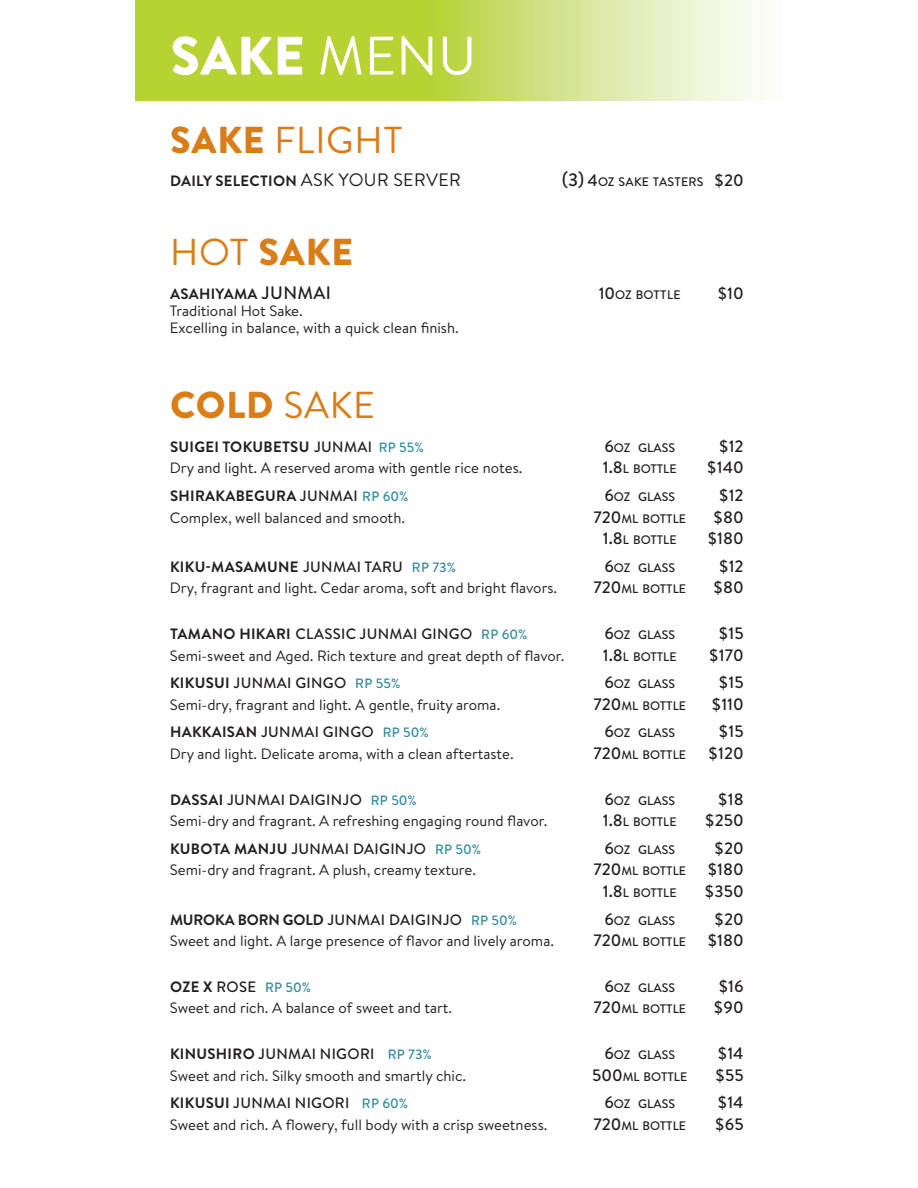
<style>
.page{position:relative;width:918px;height:1188px;background:#fff}
.page>*{position:absolute;margin:0;border:0;box-sizing:border-box;transform-origin:0 0}
.t1{font:900 54px "Brandon Text";color:#fff}
.t2{font:900 37.5px "Brandon Text";letter-spacing:.02em;color:#d97d19}
.t3{font:37.5px "Brandon Text";letter-spacing:.02em;color:#d97d19}
.t4{font:500 16.5px "Brandon Text";color:#231f20}
.t5{font:15px "Brandon Text";color:#231f20}
.t6{font:500 15px "Brandon Text";letter-spacing:.02em;color:#231f20}
.t7{font:700 15px "Brandon Text";letter-spacing:.02em;color:#231f20}
.t8{font:700 15px "Brandon Text";letter-spacing:-.01em;color:#231f20}
.t9{font:500 13.5px "Brandon Text";color:#338b9c}
.t10{font:500 12.3px "Brandon Text";color:#231f20}
.t11{font:500 12.3px "Brandon Text";letter-spacing:.02em;color:#231f20}
.s1{font-weight:400}
.s2{font-weight:900}
.s3{font-weight:400;font-size:18px}
.s4{font-size:18px}
.s5{font-size:16.5px}
.s6{font-weight:500;font-size:18px}
.s7{font-weight:500}
.s8{font-weight:500;font-size:13.5px;color:#338b9c}
.s9{font-weight:700}
.s10{font-size:13.5px;color:#338b9c}
.s11{font-weight:700;font-size:15px;color:#231f20}
.s12{font-size:15px;color:#231f20}
</style>
<div class="page">
<svg style="left:135px;top:0;width:628px;height:101px;background:#c9dd6c"></svg>
<p class="t1" style="left:170px;top:24px;width:307px">SAKE <span class="s1">MENU</span></p>
<p class="t3" style="left:170px;top:126px;width:234px"><span class="s2">SAKE</span> FLIGHT</p>
<p class="t7" style="left:170px;top:172px;width:292px">DAILY SELECTION <span class="s3">ASK YOUR SERVER</span></p>
<p class="t11" style="left:562px;top:175px;width:183px"><span class="s4">(3)</span> <span class="s5">4</span>OZ SAKE TASTERS <span class="s5">$20</span></p>
<p class="t2" style="left:170px;top:231px;width:184px"><span class="s1">HOT</span> SAKE</p>
<p class="t7" style="left:170px;top:285px;width:163px">ASAHIYAMA <span class="s6">JUNMAI</span></p>
<p class="t11" style="left:599px;top:288px;width:83px"><span class="s5">10</span>OZ BOTTLE</p>
<p class="t4" style="left:717px;top:284px;width:28px">$10</p>
<p class="t5" style="left:170px;top:306px;width:134px">Traditional Hot Sake.</p>
<p class="t5" style="left:170px;top:323px;width:290px">Excelling in balance, with a quick clean finish.</p>
<p class="t2" style="left:170px;top:383px;width:206px">COLD <span class="s1">SAKE</span></p>
<p class="t7" style="left:170px;top:438px;width:255px">SUIGEI TOKUBETSU <span class="s7">JUNMAI</span> <span class="s8">RP 55%</span></p>
<p class="t10" style="left:604px;top:440px;width:72px"><span class="s5">6</span>OZ GLASS</p>
<p class="t4" style="left:719px;top:437px;width:26px">$12</p>
<p class="t5" style="left:170px;top:463px;width:354px">Dry and light. A reserved aroma with gentle rice notes.</p>
<p class="t10" style="left:603px;top:462px;width:75px"><span class="s5">1.8</span>L BOTTLE</p>
<p class="t4" style="left:707px;top:458px;width:38px">$140</p>
<p class="t7" style="left:170px;top:487px;width:240px">SHIRAKABEGURA <span class="s7">JUNMAI</span> <span class="s8">RP 60%</span></p>
<p class="t10" style="left:604px;top:490px;width:72px"><span class="s5">6</span>OZ GLASS</p>
<p class="t4" style="left:719px;top:486px;width:26px">$12</p>
<p class="t5" style="left:170px;top:512px;width:237px">Complex, well balanced and smooth.</p>
<p class="t10" style="left:593px;top:511px;width:94px"><span class="s5">720</span>ML BOTTLE</p>
<p class="t4" style="left:713px;top:507px;width:32px">$80</p>
<p class="t10" style="left:603px;top:533px;width:75px"><span class="s5">1.8</span>L BOTTLE</p>
<p class="t4" style="left:707px;top:529px;width:38px">$180</p>
<p class="t7" style="left:170px;top:558px;width:288px">KIKU-MASAMUNE <span class="s7">JUNMAI TARU</span> <span class="s8">RP 73%</span></p>
<p class="t10" style="left:604px;top:560px;width:72px"><span class="s5">6</span>OZ GLASS</p>
<p class="t4" style="left:719px;top:557px;width:26px">$12</p>
<p class="t5" style="left:170px;top:583px;width:389px">Dry, fragrant and light. Cedar aroma, soft and bright flavors.</p>
<p class="t10" style="left:593px;top:582px;width:94px"><span class="s5">720</span>ML BOTTLE</p>
<p class="t4" style="left:713px;top:578px;width:32px">$80</p>
<p class="t6" style="left:170px;top:625px;width:359px"><span class="s9">TAMANO HIKARI</span> CLASSIC JUNMAI GINGO <span class="s10">RP 60%</span></p>
<p class="t10" style="left:604px;top:628px;width:72px"><span class="s5">6</span>OZ GLASS</p>
<p class="t4" style="left:719px;top:624px;width:27px">$15</p>
<p class="t5" style="left:170px;top:650px;width:396px">Semi-sweet and Aged. Rich texture and great depth of flavor.</p>
<p class="t10" style="left:603px;top:649px;width:75px"><span class="s5">1.8</span>L BOTTLE</p>
<p class="t4" style="left:709px;top:645px;width:36px">$170</p>
<p class="t6" style="left:170px;top:674px;width:232px"><span class="s9">KIKUSUI</span> JUNMAI GINGO <span class="s10">RP 55%</span></p>
<p class="t10" style="left:604px;top:677px;width:72px"><span class="s5">6</span>OZ GLASS</p>
<p class="t4" style="left:719px;top:673px;width:27px">$15</p>
<p class="t5" style="left:170px;top:699px;width:332px">Semi-dry, fragrant and light. A gentle, fruity aroma.</p>
<p class="t10" style="left:593px;top:698px;width:94px"><span class="s5">720</span>ML BOTTLE</p>
<p class="t4" style="left:712px;top:695px;width:34px">$110</p>
<p class="t6" style="left:170px;top:724px;width:260px"><span class="s9">HAKKAISAN</span> JUNMAI GINGO <span class="s10">RP 50%</span></p>
<p class="t10" style="left:604px;top:726px;width:72px"><span class="s5">6</span>OZ GLASS</p>
<p class="t4" style="left:719px;top:722px;width:27px">$15</p>
<p class="t5" style="left:170px;top:749px;width:345px">Dry and light. Delicate aroma, with a clean aftertaste.</p>
<p class="t10" style="left:593px;top:748px;width:94px"><span class="s5">720</span>ML BOTTLE</p>
<p class="t4" style="left:708px;top:744px;width:37px">$120</p>
<p class="t6" style="left:170px;top:791px;width:248px"><span class="s9">DASSAI</span> JUNMAI DAIGINJO <span class="s10">RP 50%</span></p>
<p class="t10" style="left:604px;top:793px;width:72px"><span class="s5">6</span>OZ GLASS</p>
<p class="t4" style="left:718px;top:789px;width:27px">$18</p>
<p class="t5" style="left:170px;top:816px;width:379px">Semi-dry and fragrant. A refreshing engaging round flavor.</p>
<p class="t10" style="left:603px;top:815px;width:75px"><span class="s5">1.8</span>L BOTTLE</p>
<p class="t4" style="left:705px;top:811px;width:40px">$250</p>
<p class="t6" style="left:170px;top:840px;width:313px"><span class="s9">KUBOTA MANJU</span> JUNMAI DAIGINJO <span class="s10">RP 50%</span></p>
<p class="t10" style="left:604px;top:842px;width:72px"><span class="s5">6</span>OZ GLASS</p>
<p class="t4" style="left:714px;top:839px;width:31px">$20</p>
<p class="t5" style="left:170px;top:865px;width:308px">Semi-dry and fragrant. A plush, creamy texture.</p>
<p class="t10" style="left:593px;top:864px;width:94px"><span class="s5">720</span>ML BOTTLE</p>
<p class="t4" style="left:707px;top:860px;width:38px">$180</p>
<p class="t10" style="left:603px;top:886px;width:75px"><span class="s5">1.8</span>L BOTTLE</p>
<p class="t4" style="left:705px;top:882px;width:41px">$350</p>
<p class="t8" style="left:170px;top:911px;width:349px">MUROKA BORN GOLD <span class="s7">JUNMAI DAIGINJO</span> <span class="s8">RP 50%</span></p>
<p class="t10" style="left:604px;top:913px;width:72px"><span class="s5">6</span>OZ GLASS</p>
<p class="t4" style="left:714px;top:909px;width:31px">$20</p>
<p class="t5" style="left:170px;top:936px;width:386px">Sweet and light. A large presence of flavor and lively aroma.</p>
<p class="t10" style="left:593px;top:935px;width:94px"><span class="s5">720</span>ML BOTTLE</p>
<p class="t4" style="left:707px;top:931px;width:38px">$180</p>
<p class="t9" style="left:170px;top:979px;width:143px"><span class="s11">OZE X</span> <span class="s12">ROSE</span> RP 50%</p>
<p class="t10" style="left:604px;top:980px;width:72px"><span class="s5">6</span>OZ GLASS</p>
<p class="t4" style="left:718px;top:977px;width:27px">$16</p>
<p class="t5" style="left:170px;top:1003px;width:284px">Sweet and rich. A balance of sweet and tart.</p>
<p class="t10" style="left:593px;top:1002px;width:94px"><span class="s5">720</span>ML BOTTLE</p>
<p class="t4" style="left:714px;top:998px;width:32px">$90</p>
<p class="t6" style="left:170px;top:1045px;width:263px"><span class="s9">KINUSHIRO</span> JUNMAI NIGORI <span class="s10">RP 73%</span></p>
<p class="t10" style="left:604px;top:1048px;width:72px"><span class="s5">6</span>OZ GLASS</p>
<p class="t4" style="left:718px;top:1044px;width:28px">$14</p>
<p class="t5" style="left:170px;top:1070px;width:298px">Sweet and rich. Silky smooth and smartly chic.</p>
<p class="t10" style="left:592px;top:1069px;width:96px"><span class="s5">500</span>ML BOTTLE</p>
<p class="t4" style="left:715px;top:1065px;width:30px">$55</p>
<p class="t6" style="left:170px;top:1094px;width:240px"><span class="s9">KIKUSUI</span> JUNMAI NIGORI <span class="s10">RP 60%</span></p>
<p class="t10" style="left:604px;top:1097px;width:72px"><span class="s5">6</span>OZ GLASS</p>
<p class="t4" style="left:718px;top:1093px;width:28px">$14</p>
<p class="t5" style="left:170px;top:1119px;width:379px">Sweet and rich. A flowery, full body with a crisp sweetness.</p>
<p class="t10" style="left:593px;top:1118px;width:94px"><span class="s5">720</span>ML BOTTLE</p>
<p class="t4" style="left:715px;top:1115px;width:30px">$65</p>
</div>
